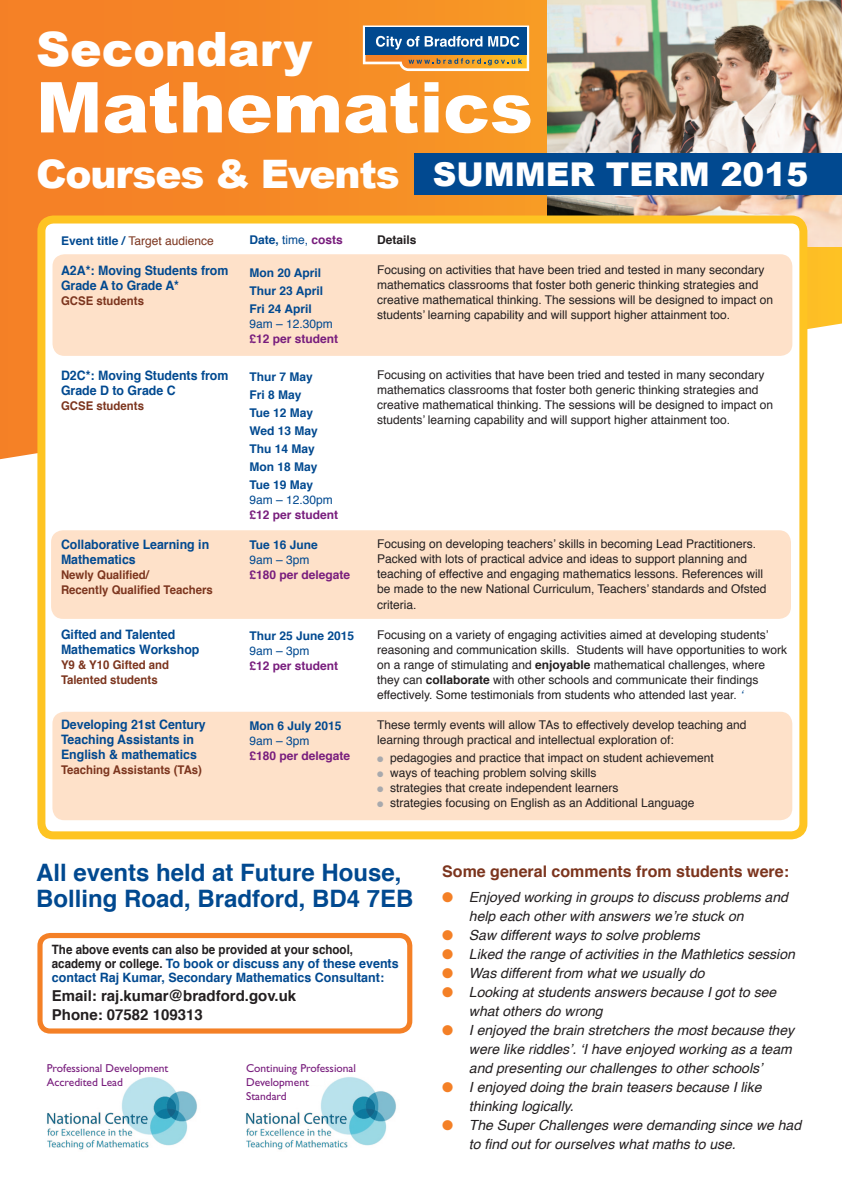
<style>
.page{position:relative;width:842px;height:1191px;background:#fff}
.page>*{position:absolute;margin:0;border:0;box-sizing:border-box;transform-origin:0 0}
.t1{font:900 70.2px "Arial";color:#fff}
.t2{font:900 47.4px "Arial";color:#fff}
.t3{font:900 39.2px "Arial";letter-spacing:-.03em;color:#fff}
.t4{font:700 24px/26px "Helvetica";color:#014990}
.t5{font:700 16px "Helvetica";color:#7c351e}
.t6{font:700 15px/19px "Helvetica";color:#231f20}
.t7{font:italic 14px/19px "Helvetica";color:#231f20}
.t8{font:700 13px/15px "Helvetica";color:#014990;scale:.95 1}
.t9{font:700 12.9px/14px "Helvetica";color:#014990}
.t10{font:12px/15px "Helvetica";color:#231f20}
.t11{font:700 12px/18px "Helvetica";color:#014990}
.t12{font:700 12px/15px "Helvetica";color:#7c351e;scale:.95 1}
.t13{font:700 12px "Helvetica";color:#781d7d}
.t14{font:12px "Helvetica";color:#014990}
.t15{font:12px "Helvetica";color:#7c351e}
.t16{font:700 12px "Helvetica";color:#231f20}
.t17{font:11.5px/13.8px "Gill Sans";color:#781d7d}
.s1{font-size:32.8px}
.s2{font-weight:700;color:#014990}
.s3{font-weight:400}
.s4{color:#781d7d}
.s5{font-weight:700}
.s6{font-style:italic;color:#014990}
.s7{color:#a8a9ad}
.s8{color:#231f20}
.s9{font-family:"Arial"}
.s10{color:#f48026}
</style>
<div class="page">
<svg style="left:0;top:0;width:842px;height:459px;background:#f68e2e"></svg>
<img style="left:548px;top:0;width:294px;height:247px">
<svg style="left:363px;top:26px;width:166px;height:45px;background:#738288"></svg>
<div style="left:414px;top:153px;width:428px;height:42px;background:#014990"></div>
<div style="left:41px;top:219px;width:762px;height:616px;background:#fff;border-radius:12px"></div>
<div style="left:37px;top:215px;width:770px;height:624px;border:8px solid #fec422;border-radius:12px"></div>
<div style="left:53px;top:254px;width:739px;height:102px;background:#fee1c9;border-radius:12px"></div>
<div style="left:51px;top:530px;width:740px;height:89px;background:#fee1c9;border-radius:12px"></div>
<div style="left:52px;top:711px;width:740px;height:109px;background:#fee1c9;border-radius:12px"></div>
<img style="left:47px;top:1077px;width:150px;height:73px">
<div style="left:43px;top:1072px;width:82px;height:13px;background:#fff"></div>
<img style="left:246px;top:1077px;width:150px;height:73px">
<div style="left:242px;top:1072px;width:82px;height:13px;background:#fff"></div>
<div style="left:37px;top:933px;width:375px;height:100px;border:5px solid #f48026;border-radius:10px"></div>
<h2 class="t2" style="left:36px;top:22px;width:278px">Secondary</h2>
<h1 class="t1" style="left:36px;top:68px;width:498px">Mathematics</h1>
<h3 class="t3" style="left:36px;top:152px;width:774px">Courses &amp; Events <span class="s1">SUMMER TERM 2015</span></h3>
<p class="t15" style="left:61px;top:232px;width:154px"><span class="s2">Event title /</span> Target audience</p>
<p class="t8" style="left:61px;top:263px;width:178px">A2A*: Moving Students from<br>Grade A to Grade A*</p>
<p class="t12" style="left:61px;top:293px;width:89px">GCSE students</p>
<p class="t8" style="left:61px;top:368px;width:178px">D2C*: Moving Students from<br>Grade D to Grade C</p>
<p class="t12" style="left:61px;top:398px;width:89px">GCSE students</p>
<p class="t8" style="left:61px;top:537px;width:158px">Collaborative Learning in<br>Mathematics</p>
<p class="t12" style="left:61px;top:567px;width:161px">Newly Qualified/<br>Recently Qualified Teachers</p>
<p class="t8" style="left:61px;top:627px;width:147px">Gifted and Talented<br>Mathematics Workshop</p>
<p class="t12" style="left:61px;top:657px;width:115px">Y9 &amp; Y10 Gifted and<br>Talented students</p>
<p class="t8" style="left:61px;top:717px;width:154px">Developing 21st Century<br>Teaching Assistants in<br>English &amp; mathematics</p>
<p class="t12" style="left:61px;top:762px;width:150px">Teaching Assistants (TAs)</p>
<p class="t11" style="left:249px;top:231px;width:95px">Date, <span class="s3">time,</span> <span class="s4">costs</span></p>
<p class="t11" style="left:249px;top:264px;width:75px">Mon 20 April<br>Thur 23 April<br>Fri 24 April</p>
<p class="t14" style="left:249px;top:315px;width:85px">9am – 12.30pm</p>
<p class="t13" style="left:249px;top:329px;width:90px">£12 per student</p>
<p class="t11" style="left:249px;top:368px;width:70px">Thur 7 May<br>Fri 8 May<br>Tue 12 May<br>Wed 13 May<br>Thu 14 May<br>Mon 18 May<br>Tue 19 May</p>
<p class="t14" style="left:249px;top:491px;width:85px">9am – 12.30pm</p>
<p class="t13" style="left:249px;top:505px;width:90px">£12 per student</p>
<p class="t11" style="left:249px;top:536px;width:70px">Tue 16 June</p>
<p class="t14" style="left:249px;top:551px;width:62px">9am – 3pm</p>
<p class="t13" style="left:249px;top:565px;width:102px">£180 per delegate</p>
<p class="t11" style="left:249px;top:626px;width:106px">Thur 25 June 2015</p>
<p class="t14" style="left:249px;top:641px;width:62px">9am – 3pm</p>
<p class="t13" style="left:249px;top:655px;width:90px">£12 per student</p>
<p class="t11" style="left:249px;top:716px;width:94px">Mon 6 July 2015</p>
<p class="t14" style="left:249px;top:731px;width:62px">9am – 3pm</p>
<p class="t13" style="left:249px;top:745px;width:102px">£180 per delegate</p>
<p class="t16" style="left:377px;top:230px;width:41px">Details</p>
<p class="t10" style="left:377px;top:263px;width:397px">Focusing on activities that have been tried and tested in many secondary mathematics classrooms that foster both generic thinking strategies and creative mathematical thinking. The sessions will be designed to impact on students’ learning capability and will support higher attainment too.</p>
<p class="t10" style="left:377px;top:368px;width:397px">Focusing on activities that have been tried and tested in many secondary mathematics classrooms that foster both generic thinking strategies and creative mathematical thinking. The sessions will be designed to impact on students’ learning capability and will support higher attainment too.</p>
<p class="t10" style="left:377px;top:537px;width:391px">Focusing on developing teachers’ skills in becoming Lead Practitioners.<br>Packed with lots of practical advice and ideas to support planning and teaching of effective and engaging mathematics lessons. References will be made to the new National Curriculum, Teachers’ standards and Ofsted criteria.</p>
<p class="t10" style="left:377px;top:627px;width:412px">Focusing on a variety of engaging activities aimed at developing students’ reasoning and communication skills. Students will have opportunities to work on a range of stimulating and <span class="s5">enjoyable</span> mathematical challenges, where they can <span class="s5">collaborate</span> with other schools and communicate their findings effectively. Some testimonials from students who attended last year. <span class="s6">‘</span></p>
<p class="t10" style="left:377px;top:717px;width:371px">These termly events will allow TAs to effectively develop teaching and learning through practical and intellectual exploration of:</p>
<p class="t10" style="left:377px;top:750px;width:338px"><span class="s7">●</span> pedagogies and practice that impact on student achievement</p>
<p class="t10" style="left:377px;top:765px;width:221px"><span class="s7">●</span> ways of teaching problem solving skills</p>
<p class="t10" style="left:377px;top:780px;width:243px"><span class="s7">●</span> strategies that create independent learners</p>
<p class="t10" style="left:377px;top:795px;width:319px"><span class="s7">●</span> strategies focusing on English as an Additional Language</p>
<h3 class="t4" style="left:36px;top:860px;width:379px">All events held at Future House,<br>Bolling Road, Bradford, BD4 7EB</h3>
<p class="t9" style="left:52px;top:942px;width:348px"><span class="s8">The above events can also be provided at your school, academy or college.</span> To book or discuss any of these events contact Ra<span class="s9">j</span> Kumar, Secondary Mathematics Consultant:</p>
<p class="t6" style="left:52px;top:986px;width:246px">Email: raj.kumar@bradford.gov.uk<br>Phone: 07582 109313</p>
<p class="t17" style="left:47px;top:1061px;width:123px">Professional Development<br>Accredited Lead</p>
<p class="t17" style="left:246px;top:1061px;width:111px">Continuing Professional<br>Development<br>Standard</p>
<h3 class="t5" style="left:442px;top:858px;width:348px">Some general comments from students were:</h3>
<p class="t7" style="left:469px;top:887px;width:321px;text-indent:-27px"><span class="s10">●</span> Enjoyed working in groups to discuss problems and help each other with answers we’re stuck on</p>
<p class="t7" style="left:442px;top:925px;width:259px"><span class="s10">●</span> Saw different ways to solve problems</p>
<p class="t7" style="left:442px;top:944px;width:354px"><span class="s10">●</span> Liked the range of activities in the Mathletics session</p>
<p class="t7" style="left:442px;top:963px;width:264px"><span class="s10">●</span> Was different from what we usually do</p>
<p class="t7" style="left:469px;top:982px;width:309px;text-indent:-27px"><span class="s10">●</span> Looking at students answers because I got to see what others do wrong</p>
<p class="t7" style="left:469px;top:1020px;width:327px;text-indent:-27px"><span class="s10">●</span> I enjoyed the brain stretchers the most because they were like riddles’. ‘I have enjoyed working as a team and presenting our challenges to other schools’</p>
<p class="t7" style="left:469px;top:1077px;width:294px;text-indent:-27px"><span class="s10">●</span> I enjoyed doing the brain teasers because I like thinking logically.</p>
<p class="t7" style="left:469px;top:1115px;width:334px;text-indent:-27px"><span class="s10">●</span> The Super Challenges were demanding since we had to find out for ourselves what maths to use.</p>
</div>
